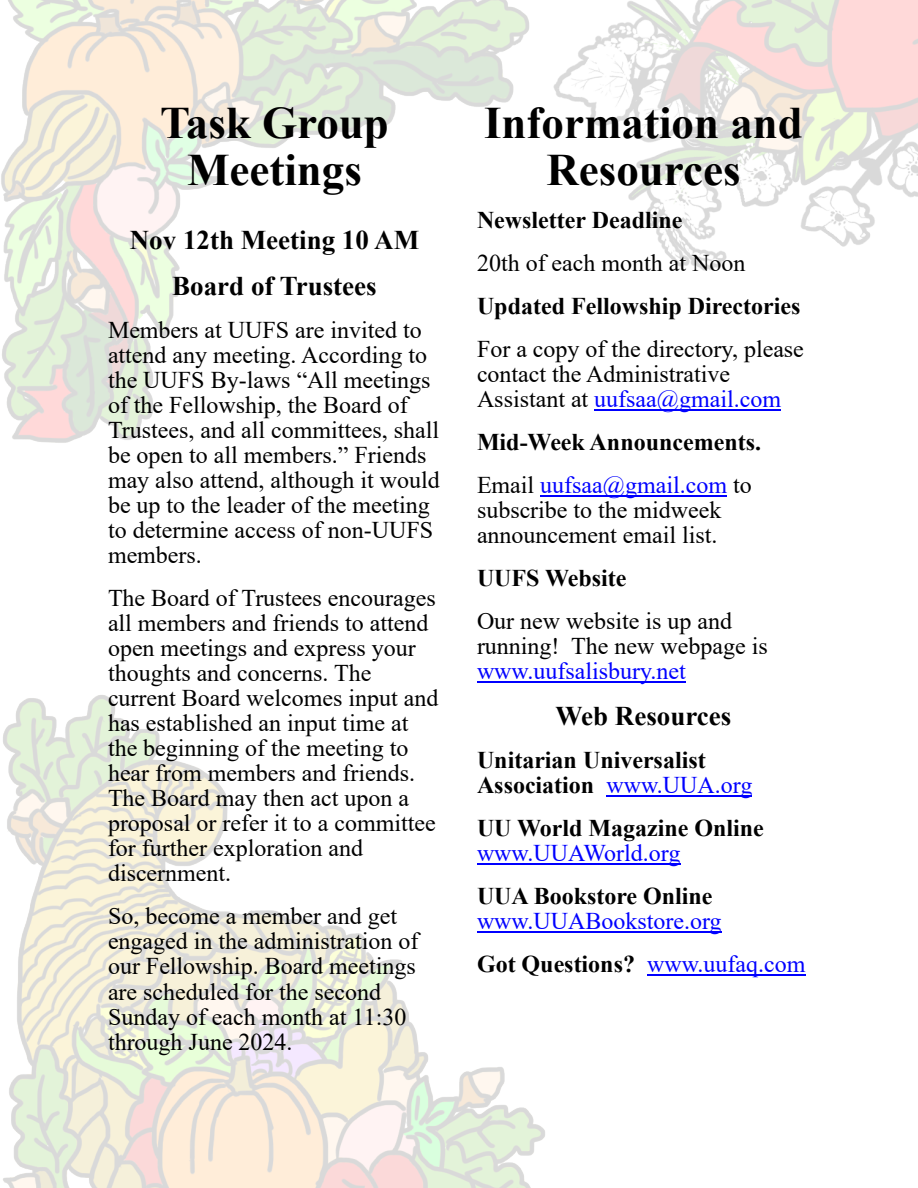
<style>
.page{position:relative;width:918px;height:1188px;background:#fff}
.page>*{position:absolute;margin:0;border:0;box-sizing:border-box;transform-origin:0 0}
.t1{font:700 45px/47px "Times New Roman";color:#000;text-align:center}
.t2{font:700 27px/46.2px "Times New Roman";color:#000;text-align:center}
.t3{font:24px/25px "Times New Roman";color:#000}
.t4{font:700 24px/43px "Times New Roman";color:#000}
.t5{font:24px/43px "Times New Roman";color:#00f}
.s1{color:#00f}
.s2{font-weight:400}
.s3{font-weight:400;color:#00f}
.s4{font-weight:700;color:#000}
</style>
<div class="page">
<img style="left:1px;top:0;width:917px;height:1188px">
<hr style="left:594px;top:409px;width:187px;height:2px;background:#00f">
<hr style="left:540px;top:495px;width:187px;height:2px;background:#00f">
<hr style="left:477px;top:682px;width:209px;height:1px;background:#00f">
<hr style="left:606px;top:796px;width:146px;height:1px;background:#00f">
<hr style="left:477px;top:864px;width:203px;height:1px;background:#00f">
<hr style="left:477px;top:932px;width:245px;height:1px;background:#00f">
<hr style="left:647px;top:975px;width:158px;height:1px;background:#00f">
<h1 class="t1" style="left:160px;top:104px;width:230px">Task Group<br>Meetings</h1>
<p class="t2" style="left:130px;top:220px;width:291px">Nov 12th Meeting 10 AM<br>Board of Trustees</p>
<p class="t3" style="left:108px;top:320px;width:333px">Members at UUFS are invited to attend any meeting. According to the UUFS By-laws “All meetings of the Fellowship, the Board of<br>Trustees, and all committees, shall be open to all members.” Friends may also attend, although it would be up to the leader of the meeting to determine access of non-UUFS members.</p>
<p class="t3" style="left:108px;top:588px;width:332px">The Board of Trustees encourages all members and friends to attend open meetings and express your thoughts and concerns. The current Board welcomes input and has established an input time at the beginning of the meeting to hear from members and friends.<br>The Board may then act upon a proposal or refer it to a committee for further exploration and discernment.</p>
<p class="t3" style="left:108px;top:906px;width:312px">So, become a member and get engaged in the administration of our Fellowship. Board meetings are scheduled for the second<br>Sunday of each month at 11:30 through June 2024.</p>
<h1 class="t1" style="left:484px;top:104px;width:320px">Information and<br>Resources</h1>
<p class="t4" style="left:477px;top:201px;width:207px">Newsletter Deadline</p>
<p class="t3" style="left:477px;top:252px;width:270px">20th of each month at Noon</p>
<p class="t4" style="left:477px;top:287px;width:325px">Updated Fellowship Directories</p>
<p class="t3" style="left:477px;top:339px;width:328px">For a copy of the directory, please contact the Administrative<br>Assistant at <span class="s1">uufsaa@gmail.com</span></p>
<p class="t4" style="left:477px;top:423px;width:286px">Mid-Week Announcements.<br><span class="s2">Email</span> <span class="s3">uufsaa@gmail.com</span> <span class="s2">to</span></p>
<p class="t3" style="left:477px;top:500px;width:246px">subscribe to the midweek announcement email list.</p>
<p class="t4" style="left:477px;top:559px;width:151px">UUFS Website</p>
<p class="t3" style="left:477px;top:611px;width:292px">Our new website is up and running! The new webpage is</p>
<p class="t5" style="left:477px;top:652px;width:210px">www.uufsalisbury.net</p>
<p class="t2" style="left:556px;top:696px;width:177px">Web Resources</p>
<p class="t4" style="left:477px;top:750px;width:277px;line-height:25px">Unitarian Universalist<br>Association <span class="s3">www.UUA.org</span></p>
<p class="t4" style="left:477px;top:809px;width:288px">UU World Magazine Online</p>
<p class="t5" style="left:477px;top:834px;width:205px">www.UUAWorld.org</p>
<p class="t4" style="left:477px;top:877px;width:237px">UUA Bookstore Online</p>
<p class="t5" style="left:477px;top:902px;width:330px">www.UUABookstore.org<br><span class="s4">Got Questions?</span> www.uufaq.com</p>
</div>
